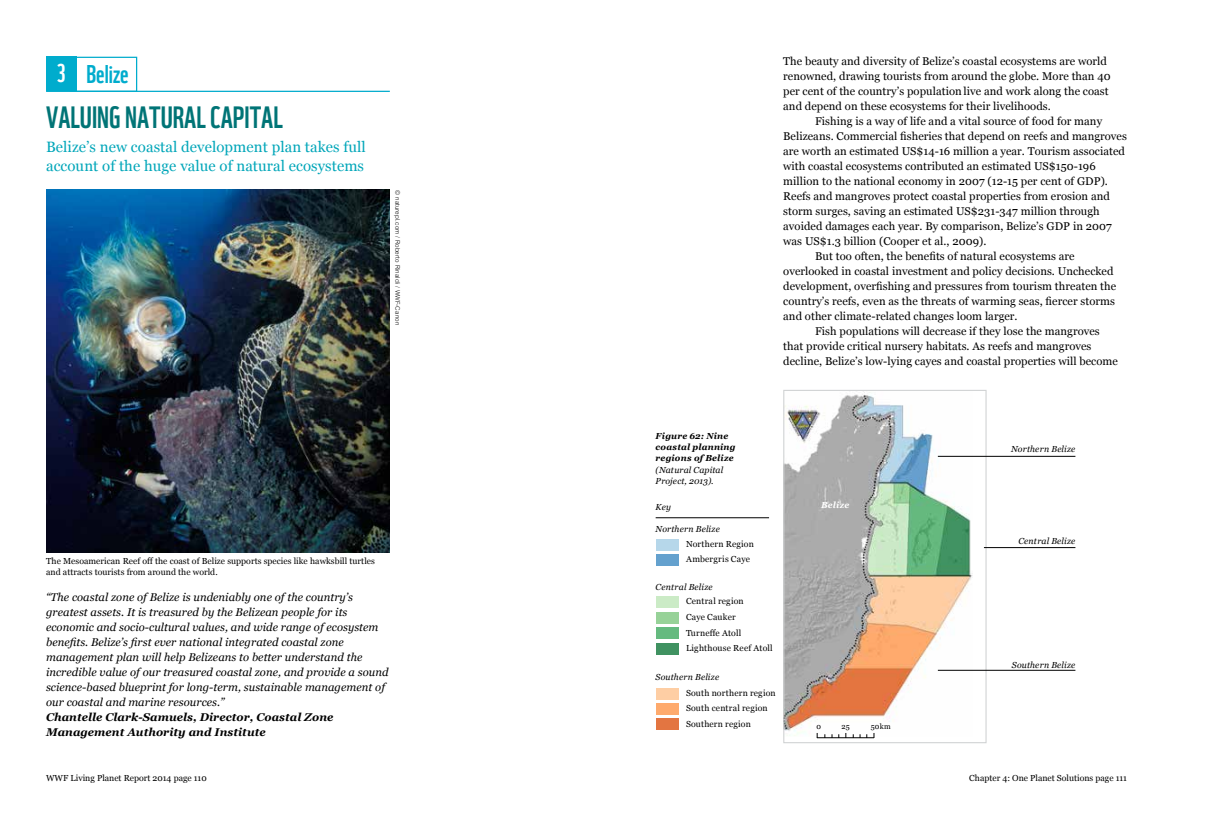
<style>
.page{position:relative;width:1205px;height:815px;background:#fff}
.page>*{position:absolute;margin:0;border:0;box-sizing:border-box;transform-origin:0 0}
.t1{font:30px "WWF";color:#007476}
.t2{font:25px "WWF";color:#00accd}
.t3{font:15px/18.8px "Georgia";letter-spacing:.005em;color:#00a6b9}
.t4{font:11.25px/15px "Georgia";letter-spacing:.005em;color:#000}
.t5{font:italic 11.25px/15px "Georgia";letter-spacing:.005em;color:#000}
.t6{font:italic 700 11.25px/15px "Georgia";letter-spacing:.005em;color:#000}
.t7{font:8.75px/15.5px "Georgia";letter-spacing:.005em;color:#000}
.t8{font:italic 8.75px/11.2px "Georgia";letter-spacing:.02em;color:#000}
.t9{font:8.75px "Georgia";letter-spacing:.025em;color:#000}
.t10{font:italic 700 8.75px/11.2px "Georgia";letter-spacing:.025em;color:#000}
.t11{font:italic 700 8.75px "Georgia";letter-spacing:.02em;color:#fff}
.t12{font:7.5px "Georgia";letter-spacing:.015em;color:#000}
.t13{font:300 6.25px "Arial";letter-spacing:.01em;color:#000}
.s1{color:#fff}
</style>
<div class="page">
<img style="left:46px;top:190px;width:344px;height:362px">
<div style="left:656px;top:597px;width:22px;height:11px;background:#cbebc6"></div>
<div style="left:656px;top:719px;width:22px;height:11px;background:#e37541"></div>
<div style="left:656px;top:539px;width:22px;height:11px;background:#b6d7ea"></div>
<div style="left:656px;top:555px;width:22px;height:11px;background:#64a1ce"></div>
<div style="left:656px;top:628px;width:22px;height:11px;background:#65ba7f"></div>
<div style="left:656px;top:688px;width:22px;height:11px;background:#fecea4"></div>
<div style="left:656px;top:643px;width:22px;height:11px;background:#409261"></div>
<div style="left:656px;top:703px;width:22px;height:12px;background:#feaa6d"></div>
<hr style="left:656px;top:517px;width:113px;height:1px;background:#000">
<div style="left:656px;top:612px;width:22px;height:11px;background:#97d298"></div>
<img style="left:785px;top:392px;width:188px;height:345px">
<div style="left:783px;top:390px;width:203px;height:353px;border:1px solid #d1d3d4"></div>
<hr style="left:938px;top:456px;width:137px;height:1px;background:#000">
<hr style="left:984px;top:547px;width:91px;height:1px;background:#000">
<hr style="left:938px;top:670px;width:137px;height:1px;background:#000">
<hr style="left:46px;top:91px;width:344px;height:1px;background:#00accd">
<hr style="left:817px;top:737px;width:57px;height:1px;background:#000">
<svg style="left:860px;top:734px;width:7px;height:4px"></svg>
<svg style="left:832px;top:734px;width:7px;height:4px"></svg>
<div style="left:70px;top:57px;width:67px;height:35px;border:1px solid #00accd"></div>
<div style="left:46px;top:57px;width:30px;height:34px;background:#00accd"></div>
<h2 class="t2" style="left:56px;top:55px;width:74px"><span class="s1">3</span> Belize</h2>
<h1 class="t1" style="left:46px;top:94px;width:24px">VALUIN</h1>
<h1 class="t1" style="left:109px;top:94px;width:123px">G NATU RAL CAPITAL</h1>
<h3 class="t3" style="left:46px;top:137px;width:321px">Belize’s new coastal development plan takes full account of the huge value of natural ecosystems</h3>
<p class="t13" style="left:401px;top:190px;width:137px;rotate:90deg">© naturepl.com / Roberto Rinaldi / WWF-Canon</p>
<p class="t7" style="left:46px;top:555px;width:330px;line-height:11.2px">The Mesoamerican Reef off the coast of Belize supports species like hawksbill turtles and attracts tourists from around the world.</p>
<p class="t5" style="left:46px;top:589px;width:344px">“The coastal zone of Belize is undeniably one of the country’s greatest assets. It is treasured by the Belizean people for its economic and socio-cultural values, and wide range of ecosystem benefits. Belize’s first ever national integrated coastal zone management plan will help Belizeans to better understand the incredible value of our treasured coastal zone, and provide a sound science-based blueprint for long-term, sustainable management of our coastal and marine resources.”</p>
<p class="t6" style="left:46px;top:709px;width:289px">Chantelle Clark-Samuels, Director, Coastal Zone<br>Management Authority and Institute</p>
<p class="t4" style="left:783px;top:53px;width:329px">The beauty and diversity of Belize’s coastal ecosystems are world renowned, drawing tourists from around the globe. More than 40 per cent of the country’s population live and work along the coast and depend on these ecosystems for their livelihoods.</p>
<p class="t4" style="left:815px;top:113px;width:289px">Fishing is a way of life and a vital source of food for many</p>
<p class="t4" style="left:783px;top:128px;width:345px">Belizeans. Commercial fisheries that depend on reefs and mangroves</p>
<p class="t4" style="left:783px;top:143px;width:343px">are worth an estimated US$14-16 million a year. Tourism associated</p>
<p class="t4" style="left:783px;top:158px;width:314px">with coastal ecosystems contributed an estimated US$150-196</p>
<p class="t4" style="left:783px;top:173px;width:326px">million to the national economy in 2007 (12-15 per cent of GDP).</p>
<p class="t4" style="left:783px;top:188px;width:328px">Reefs and mangroves protect coastal properties from erosion and</p>
<p class="t4" style="left:783px;top:203px;width:318px">storm surges, saving an estimated US$231-347 million through</p>
<p class="t4" style="left:783px;top:218px;width:330px">avoided damages each year. By comparison, Belize’s GDP in 2007</p>
<p class="t4" style="left:783px;top:233px;width:205px">was US$1.3 billion (Cooper et al., 2009).</p>
<p class="t4" style="left:815px;top:248px;width:261px">But too often, the benefits of natural ecosystems are</p>
<p class="t4" style="left:783px;top:263px;width:332px">overlooked in coastal investment and policy decisions. Unchecked</p>
<p class="t4" style="left:783px;top:278px;width:334px">development, overfishing and pressures from tourism threaten the</p>
<p class="t4" style="left:783px;top:293px;width:333px">country’s reefs, even as the threats of warming seas, fiercer storms</p>
<p class="t4" style="left:783px;top:308px;width:236px">and other climate-related changes loom larger.</p>
<p class="t4" style="left:815px;top:323px;width:286px">Fish populations will decrease if they lose the mangroves</p>
<p class="t4" style="left:783px;top:338px;width:310px">that provide critical nursery habitats. As reefs and mangroves</p>
<p class="t4" style="left:783px;top:353px;width:336px">decline, Belize’s low-lying cayes and coastal properties will become</p>
<p class="t10" style="left:656px;top:430px;width:81px">Figure 62: Nine coastal planning regions of Belize</p>
<p class="t8" style="left:656px;top:464px;width:69px">(Natural Capital<br>Project, 2013).</p>
<p class="t8" style="left:656px;top:501px;width:17px">Key</p>
<p class="t8" style="left:656px;top:523px;width:66px">Northern Belize</p>
<p class="t7" style="left:686px;top:536px;width:69px">Northern Region<br>Ambergris Caye</p>
<p class="t8" style="left:656px;top:581px;width:59px">Central Belize</p>
<p class="t9" style="left:686px;top:595px;width:59px">Central region</p>
<p class="t7" style="left:686px;top:609px;width:51px">Caye Cauker</p>
<p class="t9" style="left:686px;top:626px;width:57px">Turneffe Atoll</p>
<p class="t7" style="left:686px;top:640px;width:88px">Lighthouse Reef Atoll</p>
<p class="t8" style="left:656px;top:671px;width:65px">Southern Belize</p>
<p class="t11" style="left:821px;top:499px;width:30px">Belize</p>
<p class="t8" style="left:1011px;top:443px;width:66px">Northern Belize</p>
<p class="t8" style="left:1018px;top:535px;width:59px">Central Belize</p>
<p class="t8" style="left:1012px;top:659px;width:65px">Southern Belize</p>
<p class="t7" style="left:686px;top:685px;width:91px">South northern region</p>
<p class="t9" style="left:686px;top:702px;width:83px">South central region</p>
<p class="t7" style="left:686px;top:716px;width:66px">Southern region</p>
<p class="t12" style="left:816px;top:721px;width:6px">0</p>
<p class="t12" style="left:841px;top:721px;width:10px">25</p>
<p class="t12" style="left:871px;top:721px;width:21px">50km</p>
<p class="t7" style="left:46px;top:770px;width:162px">WWF Living Planet Report 2014 page 110</p>
<p class="t7" style="left:969px;top:770px;width:159px">Chapter 4: One Planet Solutions page 111</p>
</div>
